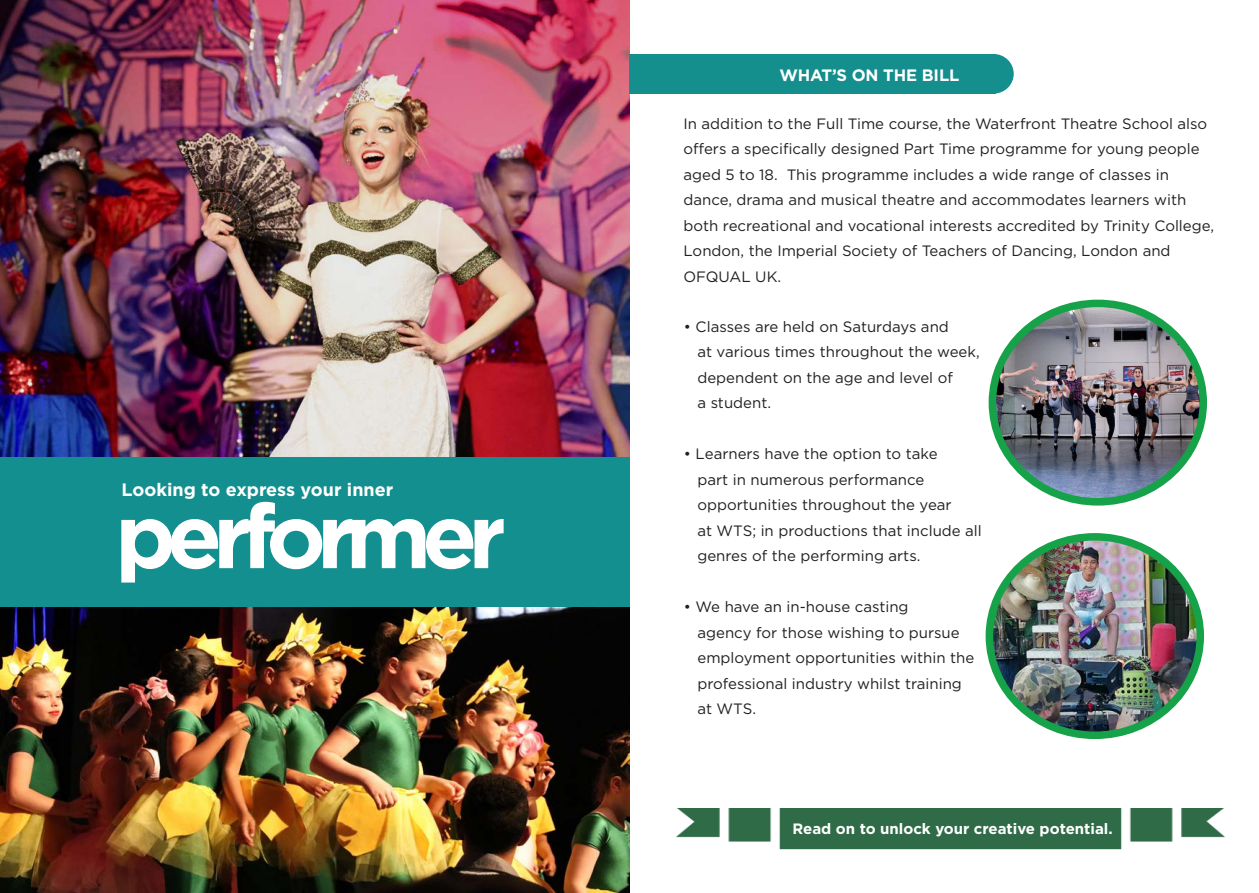
<style>
.page{position:relative;width:1259px;height:893px;background:#fff}
.page>*{position:absolute;margin:0;border:0;box-sizing:border-box;transform-origin:0 0}
.t1{font:700 90px "Gotham";letter-spacing:-.1em;color:#fff}
.Body_copy{font:700 18px "Gotham";color:#fff}
.Body_copy-2{font:700 16.5px "Gotham";letter-spacing:-.01em;color:#fff}
.Body_copy-3{font:15px/25.5px "Gotham";color:#231f20}
.Body_copy-4{font:700 15px "Gotham";color:#fff}
</style>
<div class="page">
<img style="left:676px;top:809px;width:549px;height:41px">
<img style="left:0;top:1px;width:629px;height:456px">
<div style="left:629px;top:54px;width:367px;height:40px;background:#158e8e"></div>
<div style="left:0;top:457px;width:629px;height:150px;background:#148f8f"></div>
<img style="left:994px;top:537px;width:206px;height:198px">
<div style="left:985px;top:533px;width:219px;height:206px;border:8px solid #16a249;border-radius:50%"></div>
<img style="left:995px;top:304px;width:208px;height:193px">
<div style="left:988px;top:300px;width:219px;height:206px;border:8px solid #16a249;border-radius:50%"></div>
<div style="left:973px;top:54px;width:40px;height:40px;background:#158e8e;border-radius:50%"></div>
<img style="left:0;top:607px;width:629px;height:286px">
<p class="Body_copy" style="left:122px;top:478px;width:273px">Looking to express your inner</p>
<p class="t1" style="left:115px;top:477px;width:392px">performer</p>
<p class="Body_copy-2" style="left:779px;top:64px;width:181px">WHAT’S ON THE BILL</p>
<p class="Body_copy-3" style="left:683px;top:110px;width:532px">In addition to the Full Time course, the Waterfront Theatre School also offers a specifically designed Part Time programme for young people aged 5 to 18. This programme includes a wide range of classes in dance, drama and musical theatre and accommodates learners with both recreational and vocational interests accredited by Trinity College, London, the Imperial Society of Teachers of Dancing, London and OFQUAL UK.</p>
<p class="Body_copy-3" style="left:697px;top:313px;width:284px;text-indent:-14px">• Classes are held on Saturdays and<br>at various times throughout the week, dependent on the age and level of</p>
<p class="Body_copy-3" style="left:697px;top:390px;width:75px">a student.</p>
<p class="Body_copy-3" style="left:697px;top:441px;width:286px;text-indent:-14px">• Learners have the option to take<br>part in numerous performance opportunities throughout the year<br>at WTS; in productions that include all genres of the performing arts.</p>
<p class="Body_copy-3" style="left:697px;top:594px;width:278px;text-indent:-14px">• We have an in-house casting<br>agency for those wishing to pursue employment opportunities within the professional industry whilst training</p>
<p class="Body_copy-3" style="left:697px;top:696px;width:60px">at WTS.</p>
<p class="Body_copy-4" style="left:792px;top:819px;width:322px">Read on to unlock your creative potential.</p>
</div>
